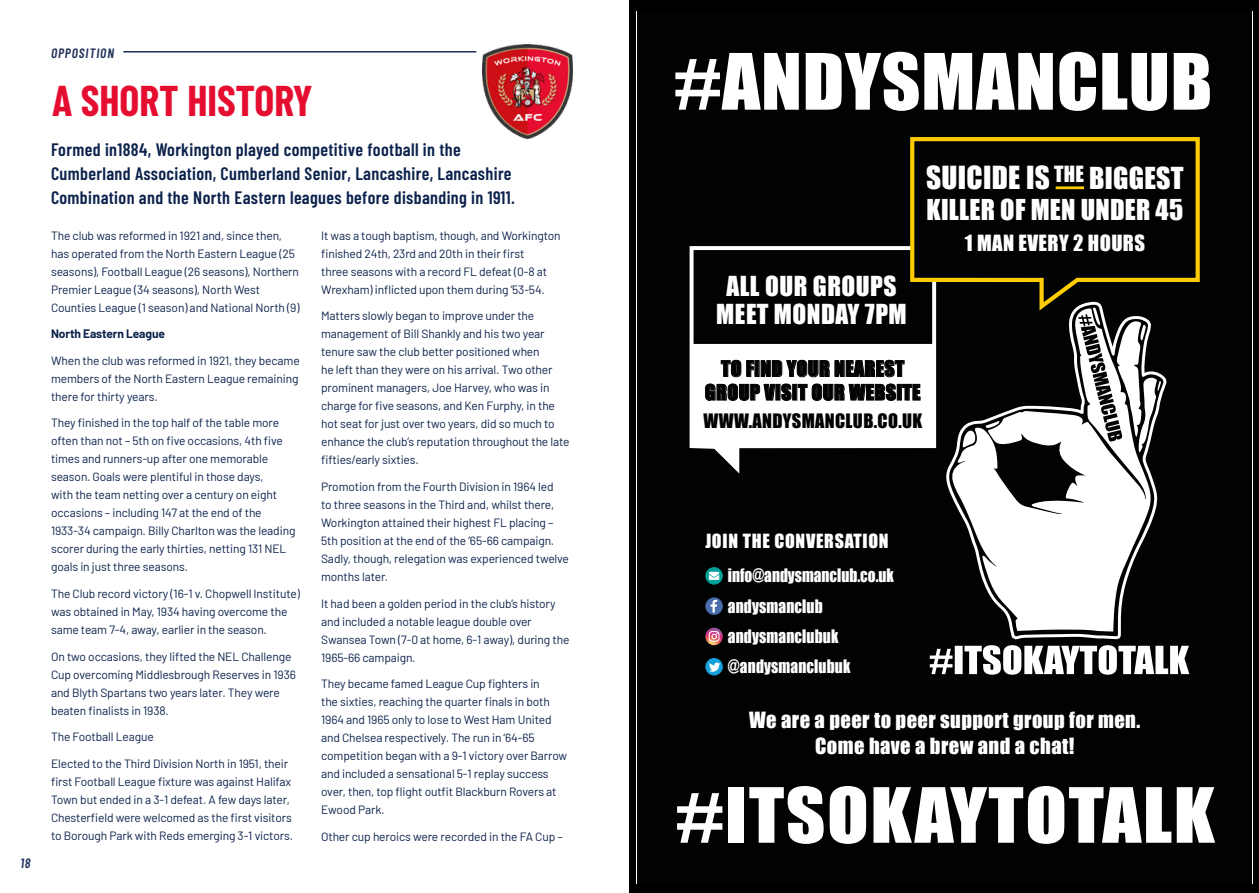
<style>
.page{position:relative;width:1259px;height:893px;background:#fff}
.page>*{position:absolute;margin:0;border:0;box-sizing:border-box;transform-origin:0 0}
.t1{font:71.85px "Impact";letter-spacing:.01em;color:#fff;scale:1.05 1}
.t2{font:70.35px "Impact";letter-spacing:.02em;color:#fff;scale:1.09 1}
.t3{font:700 42px "Barlow Condensed";color:#e50e30}
.t4{font:29.25px "Impact";letter-spacing:.01em;color:#fff}
.t5{font:26.4px "Impact";letter-spacing:.01em;color:#fff}
.t6{font:25.35px/28px "Impact";letter-spacing:.02em;color:#fff;text-align:center}
.t7{font:20.55px/26.4px "Impact";letter-spacing:.02em;color:#fff;text-align:center}
.t8{font:19.95px/23.7px "Impact";letter-spacing:.02em;color:#010202;text-align:center}
.t9{font:18.3px "Impact";letter-spacing:.02em;color:#010202}
.t10{font:600 18px/24px "Barlow Condensed";letter-spacing:.02em;color:#0c224c}
.t11{font:18px "Impact";letter-spacing:.04em;color:#fff}
.t12{font:17.1px/30.3px "Impact";letter-spacing:.01em;color:#fff;scale:.9 1}
.t13{font:italic 600 13.5px "Barlow Condensed";letter-spacing:.07em;color:#1f2f59}
.t14{font:12px/18px "Barlow";letter-spacing:-.01em;color:#0c224c}
.t15{font:700 12px "Barlow";letter-spacing:-.01em;color:#0c224c}
.s1{font-size:27.9px}
</style>
<div class="page">
<hr style="left:123px;top:51px;width:353px;height:2px;background:#1f2f59">
<div style="left:629px;top:0;width:630px;height:893px;background:#000"></div>
<svg style="left:689px;top:246px;width:248px;height:228px"></svg>
<svg style="left:691px;top:344px;width:243px;height:125px"></svg>
<svg style="left:929px;top:645px;width:260px;height:30px"></svg>
<svg style="left:948px;top:315px;width:215px;height:321px"></svg>
<svg style="left:908px;top:137px;width:292px;height:178px"></svg>
<hr style="left:1055px;top:186px;width:29px;height:3px;background:#ffcc03">
<svg style="left:705px;top:567px;width:18px;height:18px"></svg>
<svg style="left:709px;top:572px;width:10px;height:8px"></svg>
<svg style="left:705px;top:597px;width:18px;height:18px"></svg>
<svg style="left:710px;top:600px;width:7px;height:12px"></svg>
<svg style="left:705px;top:628px;width:18px;height:17px"></svg>
<svg style="left:708px;top:631px;width:11px;height:11px"></svg>
<div style="left:705px;top:658px;width:18px;height:17px;background:#15a0db;border-radius:50%"></div>
<svg style="left:709px;top:662px;width:11px;height:10px"></svg>
<img style="left:482px;top:44px;width:91px;height:94px">
<p class="t13" style="left:20px;top:854px;width:12px">18</p>
<p class="t13" style="left:51px;top:43px;width:64px">OPPOSITION</p>
<h3 class="t3" style="left:52px;top:71px;width:262px">A SHORT HISTORY</h3>
<h3 class="t10" style="left:51px;top:137px;width:465px">Formed in1884, Workington played competitive football in the<br>Cumberland Association, Cumberland Senior, Lancashire, Lancashire<br>Combination and the North Eastern leagues before disbanding in 1911.</h3>
<p class="t14" style="left:51px;top:226px;width:250px">The club was reformed in 1921 and, since then, has operated from the North Eastern League (25 seasons), Football League (26 seasons), Northern Premier League (34 seasons), North West Counties League (1 season) and National North (9)</p>
<p class="t15" style="left:51px;top:325px;width:115px">North Eastern League</p>
<p class="t14" style="left:51px;top:351px;width:250px;text-align:justify">When the club was reformed in 1921, they became members of the North Eastern League remaining there for thirty years.</p>
<p class="t14" style="left:51px;top:413px;width:246px">They finished in the top half of the table more often than not – 5th on five occasions, 4th five times and runners-up after one memorable season. Goals were plentiful in those days,<br>with the team netting over a century on eight occasions – including 147 at the end of the 1933-34 campaign. Billy Charlton was the leading scorer during the early thirties, netting 131 NEL goals in just three seasons.</p>
<p class="t14" style="left:51px;top:584px;width:250px">The Club record victory (16-1 v. Chopwell Institute) was obtained in May, 1934 having overcome the same team 7-4, away, earlier in the season.</p>
<p class="t14" style="left:51px;top:646px;width:246px">On two occasions, they lifted the NEL Challenge Cup overcoming Middlesbrough Reserves in 1936 and Blyth Spartans two years later. They were beaten finalists in 1938.</p>
<p class="t14" style="left:51px;top:727px;width:104px">The Football League</p>
<p class="t14" style="left:51px;top:753px;width:243px">Elected to the Third Division North in 1951, their first Football League fixture was against Halifax Town but ended in a 3-1 defeat. A few days later, Chesterfield were welcomed as the first visitors to Borough Park with Reds emerging 3-1 victors.</p>
<p class="t14" style="left:321px;top:226px;width:241px">It was a tough baptism, though, and Workington finished 24th, 23rd and 20th in their first<br>three seasons with a record FL defeat (0-8 at Wrexham) inflicted upon them during ’53-54.</p>
<p class="t14" style="left:321px;top:306px;width:250px">Matters slowly began to improve under the management of Bill Shankly and his two year tenure saw the club better positioned when<br>he left than they were on his arrival. Two other prominent managers, Joe Harvey, who was in charge for five seasons, and Ken Furphy, in the hot seat for just over two years, did so much to enhance the club’s reputation throughout the late fifties/early sixties.</p>
<p class="t14" style="left:321px;top:477px;width:249px">Promotion from the Fourth Division in 1964 led<br>to three seasons in the Third and, whilst there, Workington attained their highest FL placing – 5th position at the end of the ’65-66 campaign.<br>Sadly, though, relegation was experienced twelve months later.</p>
<p class="t14" style="left:321px;top:593px;width:250px">It had been a golden period in the club’s history and included a notable league double over Swansea Town (7-0 at home, 6-1 away), during the 1965-66 campaign.</p>
<p class="t14" style="left:321px;top:674px;width:248px">They became famed League Cup fighters in<br>the sixties, reaching the quarter finals in both 1964 and 1965 only to lose to West Ham United and Chelsea respectively. The run in ‘64-65 competition began with a 9-1 victory over Barrow and included a sensational 5-1 replay success over, then, top flight outfit Blackburn Rovers at Ewood Park.</p>
<p class="t14" style="left:321px;top:826px;width:243px">Other cup heroics were recorded in the FA Cup –</p>
<h1 class="t1" style="left:674px;top:26px;width:514px">#ANDYSMANCLUB</h1>
<h3 class="t4" style="left:926px;top:155px;width:259px">SUICIDE IS <sup>THE</sup> <span class="s1">BIGGEST</span></h3>
<h3 class="t5" style="left:926px;top:189px;width:258px">KILLER OF MEN UNDER 45</h3>
<h3 class="t7" style="left:965px;top:229px;width:182px">1 MAN EVERY 2 HOURS</h3>
<h3 class="t6" style="left:716px;top:272px;width:192px">ALL OUR GROUPS<br>MEET MONDAY 7PM</h3>
<h3 class="t8" style="left:705px;top:356px;width:217px">TO FIND YOUR NEAREST<br>GROUP VISIT OUR WEBSITE</h3>
<h3 class="t9" style="left:703px;top:406px;width:220px">WWW.ANDYSMANCLUB.CO.UK</h3>
<h3 class="t11" style="left:705px;top:527px;width:185px">JOIN THE CONVERSATION</h3>
<h3 class="t12" style="left:728px;top:560px;width:186px">info@andysmanclub.co.uk andysmanclub andysmanclubuk @andysmanclubuk</h3>
<h3 class="t7" style="left:749px;top:706px;width:392px">We are a peer to peer support group for men.<br>Come have a brew and a chat!</h3>
<h2 class="t2" style="left:676px;top:761px;width:496px">#ITSOKAYTOTALK</h2>
</div>
